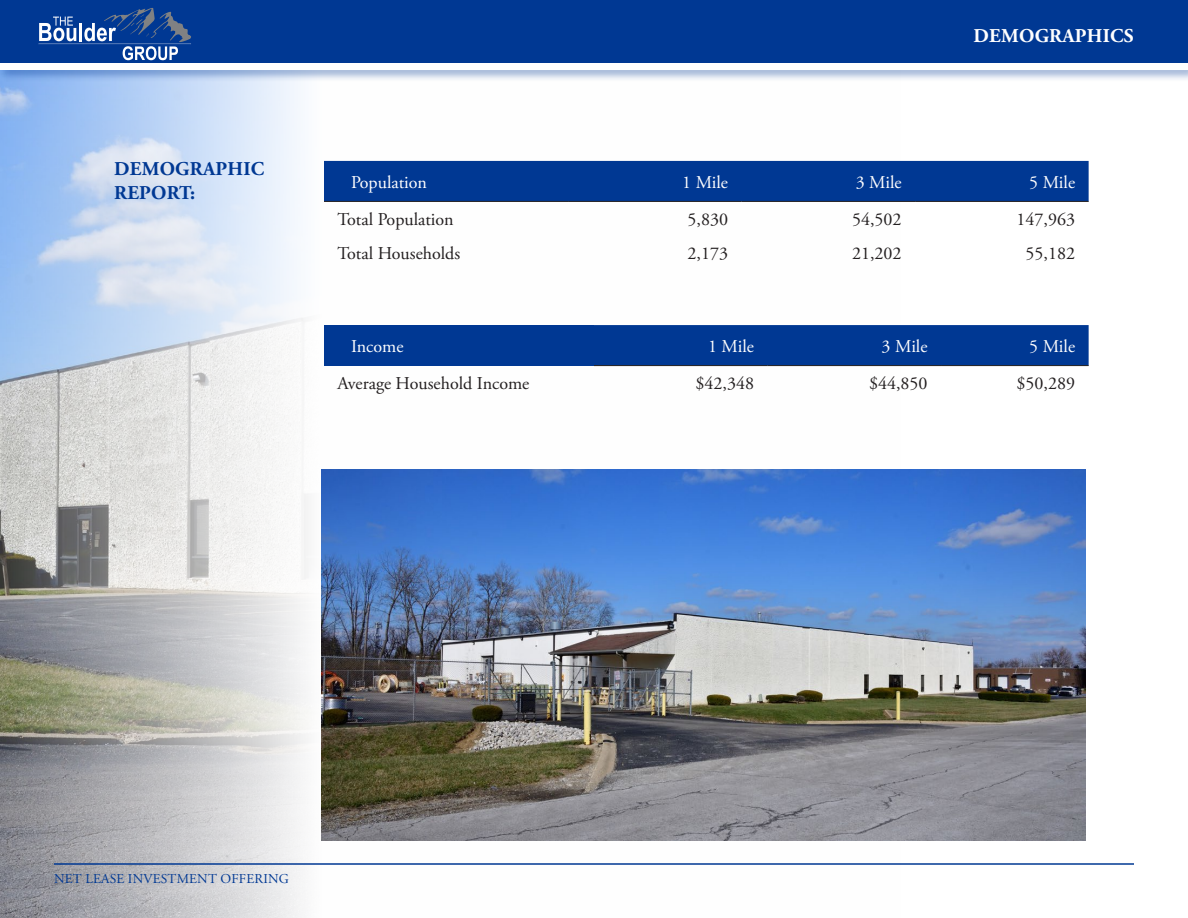
<style>
.page{position:relative;width:1188px;height:918px;background:#fff}
.page>*{position:absolute;margin:0;border:0;box-sizing:border-box;transform-origin:0 0}
.t1{font:700 19.5px/23.4px "Adobe Garamond Pro";letter-spacing:.015em;color:#003893}
.t2{font:700 19.5px "Adobe Garamond Pro";letter-spacing:.015em;color:#fff}
.t3{font:18px "Adobe Garamond Pro";color:#231f20}
.t4{font:18px "Adobe Garamond Pro";color:#fff}
.t5{font:13.5px "Adobe Garamond Pro";letter-spacing:.015em;color:#003893}
</style>
<div class="page">
<img style="left:0;top:82px;width:900px;height:836px">
<div style="left:0;top:0;width:1188px;height:63px;background:#003893"></div>
<hr style="left:54px;top:863px;width:1080px;height:2px;background:#003893">
<div style="left:0;top:59px;width:1188px;height:23px;background:#003893;opacity:.5"></div>
<div style="left:0;top:63px;width:1188px;height:6px;background:#fff"></div>
<svg style="left:38px;top:8px;width:153px;height:52px"></svg>
<div style="left:324px;top:161px;width:765px;height:40px;background:#003893"></div>
<hr style="left:324px;top:201px;width:244px;height:1px;background:#231f20">
<hr style="left:568px;top:201px;width:174px;height:1px;background:#231f20">
<hr style="left:742px;top:201px;width:173px;height:1px;background:#231f20">
<hr style="left:915px;top:201px;width:174px;height:1px;background:#231f20">
<div style="left:324px;top:325px;width:270px;height:41px;background:#003893"></div>
<div style="left:594px;top:325px;width:495px;height:40px;background:#003893"></div>
<hr style="left:594px;top:365px;width:174px;height:1px;background:#231f20">
<hr style="left:768px;top:365px;width:173px;height:1px;background:#231f20">
<hr style="left:941px;top:365px;width:148px;height:1px;background:#231f20">
<img style="left:321px;top:470px;width:765px;height:370px">
<p class="t1" style="left:114px;top:158px;width:152px">DEMOGRAPHIC<br>REPORT:</p>
<p class="t2" style="left:973px;top:24px;width:162px">DEMOGRAPHICS</p>
<p class="t4" style="left:351px;top:171px;width:78px">Population</p>
<p class="t4" style="left:682px;top:171px;width:47px">1 Mile</p>
<p class="t4" style="left:856px;top:171px;width:47px">3 Mile</p>
<p class="t4" style="left:1029px;top:171px;width:47px">5 Mile</p>
<p class="t3" style="left:338px;top:208px;width:118px">Total Population</p>
<p class="t3" style="left:688px;top:208px;width:42px">5,830</p>
<p class="t3" style="left:852px;top:208px;width:51px">54,502</p>
<p class="t3" style="left:1017px;top:208px;width:60px">147,963</p>
<p class="t3" style="left:338px;top:242px;width:124px">Total Households</p>
<p class="t3" style="left:688px;top:242px;width:42px">2,173</p>
<p class="t3" style="left:852px;top:242px;width:51px">21,202</p>
<p class="t3" style="left:1026px;top:242px;width:51px">55,182</p>
<p class="t4" style="left:351px;top:335px;width:54px">Income</p>
<p class="t4" style="left:708px;top:335px;width:47px">1 Mile</p>
<p class="t4" style="left:882px;top:335px;width:47px">3 Mile</p>
<p class="t4" style="left:1029px;top:335px;width:47px">5 Mile</p>
<p class="t3" style="left:338px;top:372px;width:193px">Average Household Income</p>
<p class="t3" style="left:696px;top:372px;width:60px">$42,348</p>
<p class="t3" style="left:869px;top:372px;width:60px">$44,850</p>
<p class="t3" style="left:1017px;top:372px;width:60px">$50,289</p>
<p class="t5" style="left:54px;top:870px;width:236px">NET LEASE INVESTMENT OFFERING</p>
</div>
